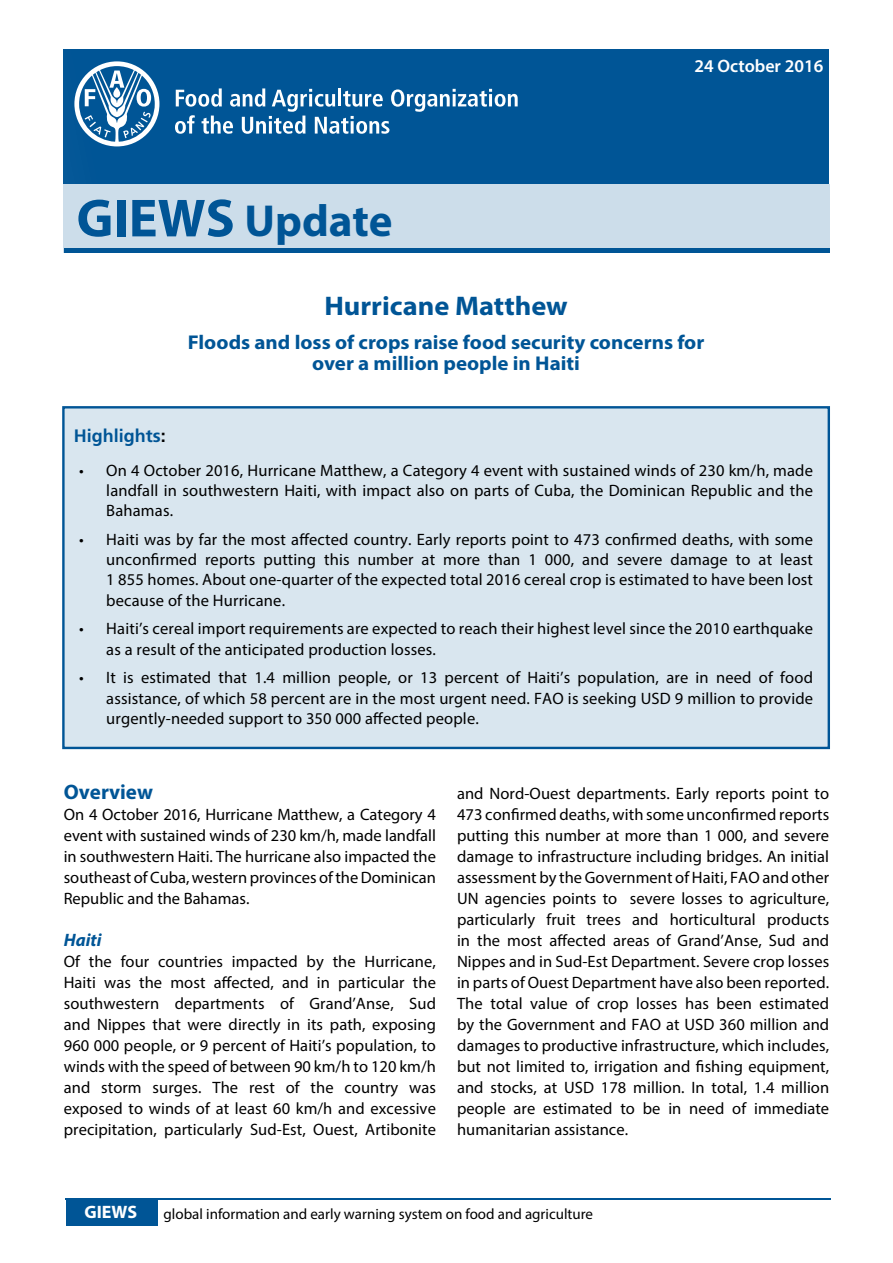
<style>
.page{position:relative;width:893px;height:1263px;background:#fff}
.page>*{position:absolute;margin:0;border:0;box-sizing:border-box;transform-origin:0 0}
.t1{font:700 45px "Myriad Pro";color:#005596}
.t2{font:700 27px "Myriad Pro";color:#005596;scale:1.05 1}
.t3{font:700 21px "Myriad Pro";color:#005596}
.t4{font:700 19.95px/21px "Myriad Pro";color:#005596;text-align:center;scale:1.05 1}
.t5{font:600 18px "Myriad Pro";color:#fff}
.t6{font:700 18px "Frutiger LT Std";color:#005596}
.t7{font:700 18px "Myriad Pro";color:#fff}
.t8{font:italic 700 18px "Myriad Pro";color:#005596}
.t9{font:16.5px/21px "Myriad Pro";letter-spacing:.01em;color:#000;text-align:justify}
.t10{font:15px "Myriad Pro";color:#000}
.s1{font-size:54px}
.s2{color:#000}
</style>
<div class="page">
<hr style="left:66px;top:1198px;width:765px;height:2px;background:#005596">
<div style="left:66px;top:1200px;width:92px;height:26px;background:#005596"></div>
<div style="left:64px;top:50px;width:765px;height:134px;background:#005596"></div>
<svg style="left:175px;top:88px;width:343px;height:46px"></svg>
<svg style="left:74px;top:61px;width:85px;height:85px"></svg>
<div style="left:63px;top:184px;width:766px;height:69px;background:#ccddea"></div>
<div style="left:63px;top:407px;width:766px;height:341px;background:#d9e6ef"></div>
<div style="left:62px;top:406px;width:768px;height:343px;border:2px solid #005596"></div>
<div style="left:64px;top:248px;width:765px;height:5px;background:#005596"></div>
<h1 class="t1" style="left:77px;top:192px;width:317px"><span class="s1">GIEWS</span> Update</h1>
<p class="t5" style="left:694px;top:55px;width:130px">24 October 2016</p>
<p class="t6" style="left:74px;top:425px;width:93px">Highlights<span class="s2">:</span></p>
<h2 class="t2" style="left:324px;top:288px;width:233px">Hurricane Matthew</h2>
<p class="t4" style="left:188px;top:331px;width:493px">Floods and loss of crops raise food security concerns for over a million people in Haiti</p>
<p class="t9" style="left:106px;top:460px;width:708px;line-height:20.2px;text-indent:-27px">• On 4 October 2016, Hurricane Matthew, a Category 4 event with sustained winds of 230 km/h, made landfall in southwestern Haiti, with impact also on parts of Cuba, the Dominican Republic and the Bahamas.</p>
<p class="t9" style="left:106px;top:529px;width:708px;line-height:20.2px;text-indent:-27px">• Haiti was by far the most affected country. Early reports point to 473 confirmed deaths, with some unconfirmed reports putting this number at more than 1 000, and severe damage to at least 1 855 homes. About one-quarter of the expected total 2016 cereal crop is estimated to have been lost because of the Hurricane.</p>
<p class="t9" style="left:106px;top:618px;width:708px;line-height:20.2px;text-indent:-27px">• Haiti’s cereal import requirements are expected to reach their highest level since the 2010 earthquake as a result of the anticipated production losses.</p>
<p class="t9" style="left:106px;top:667px;width:708px;line-height:20.2px;text-indent:-27px">• It is estimated that 1.4 million people, or 13 percent of Haiti’s population, are in need of food assistance, of which 58 percent are in the most urgent need. FAO is seeking USD 9 million to provide urgently‑needed support to 350 000 affected people.</p>
<p class="t3" style="left:64px;top:778px;width:91px">Overview</p>
<p class="t9" style="left:64px;top:804px;width:374px">On 4 October 2016, Hurricane Matthew, a Category 4 event with sustained winds of 230 km/h, made landfall in southwestern Haiti. The hurricane also impacted the southeast of Cuba, western provinces of the Dominican Republic and the Bahamas.</p>
<p class="t8" style="left:64px;top:928px;width:39px">Haiti</p>
<p class="t9" style="left:64px;top:951px;width:374px">Of the four countries impacted by the Hurricane, Haiti was the most affected, and in particular the southwestern departments of Grand’Anse, Sud and Nippes that were directly in its path, exposing 960 000 people, or 9 percent of Haiti’s population, to winds with the speed of between 90 km/h to 120 km/h and storm surges. The rest of the country was exposed to winds of at least 60 km/h and excessive precipitation, particularly Sud-Est, Ouest, Artibonite</p>
<p class="t9" style="left:457px;top:783px;width:374px">and Nord‑Ouest departments. Early reports point to 473 confirmed deaths, with some unconfirmed reports putting this number at more than 1 000, and severe damage to infrastructure including bridges. An initial assessment by the Government of Haiti, FAO and other UN agencies points to severe losses to agriculture, particularly fruit trees and horticultural products in the most affected areas of Grand’Anse, Sud and Nippes and in Sud-Est Department. Severe crop losses in parts of Ouest Department have also been reported.<br>The total value of crop losses has been estimated by the Government and FAO at USD 360 million and damages to productive infrastructure, which includes, but not limited to, irrigation and fishing equipment, and stocks, at USD 178 million. In total, 1.4 million people are estimated to be in need of immediate humanitarian assistance.</p>
<p class="t7" style="left:84px;top:1200px;width:54px">GIEWS</p>
<p class="t10" style="left:164px;top:1204px;width:431px">global information and early warning system on food and agriculture</p>
</div>
